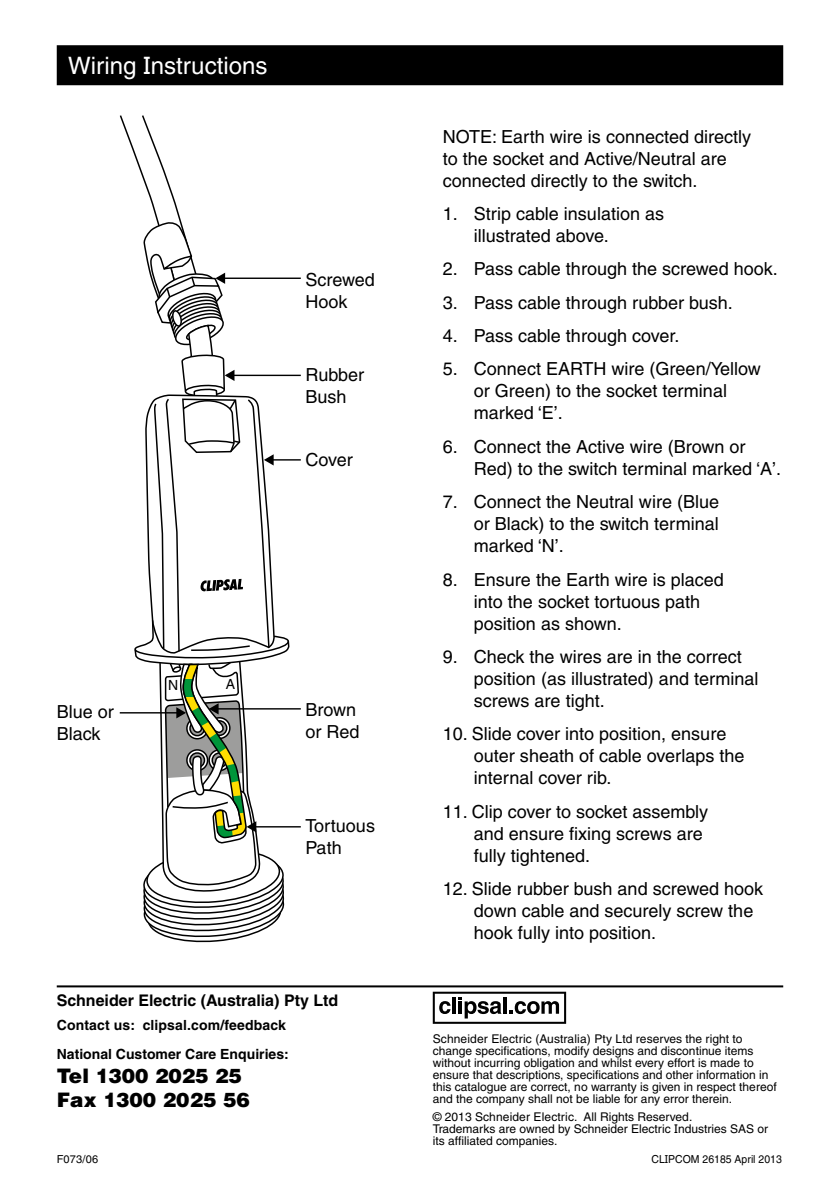
<style>
.page{position:relative;width:840px;height:1191px;background:#fff}
.page>*{position:absolute;margin:0;border:0;box-sizing:border-box;transform-origin:0 0}
.t1{font:500 24px "Helveticasi";color:#fff}
.t2{font:20px/24px "Helvetica Bsi";color:#000}
.t3{font:500 18px/22px "Helveticasi";color:#000}
.t4{font:700 16px "Helveticasi";color:#000}
.t5{font:700 14px/28px "Helveticasi";color:#000}
.t6{font:500 14px "Helveticasi";color:#000}
.t7{font:500 12px/12px "Helveticasi";color:#000}
.t8{font:500 11px "Helveticasi";color:#000;scale:.95 1}
.t9{font:500 11px "Helveticasi";color:#000}
</style>
<div class="page">
<hr style="left:57px;top:985px;width:725px;height:2px;background:#000">
<svg style="left:432px;top:991px;width:134px;height:32px"></svg>
<div style="left:57px;top:45px;width:725px;height:40px;background:#000"></div>
<hr style="left:211px;top:708px;width:89px;height:1px;background:#000">
<hr style="left:266px;top:459px;width:34px;height:1px;background:#000">
<hr style="left:226px;top:375px;width:74px;height:1px;background:#000">
<hr style="left:217px;top:277px;width:83px;height:2px;background:#000">
<hr style="left:248px;top:826px;width:52px;height:1px;background:#000">
<svg style="left:119px;top:115px;width:171px;height:828px"></svg>
<h1 class="t1" style="left:68px;top:52px;width:201px">Wiring Instructions</h1>
<p class="t3" style="left:305px;top:268px;width:71px">Screwed<br>Hook</p>
<p class="t3" style="left:305px;top:364px;width:60px">Rubber<br>Bush</p>
<p class="t3" style="left:305px;top:448px;width:49px">Cover</p>
<p class="t3" style="left:57px;top:700px;width:59px">Blue or<br>Black</p>
<p class="t6" style="left:168px;top:677px;width:12px">N</p>
<p class="t6" style="left:226px;top:675px;width:11px">A</p>
<p class="t3" style="left:305px;top:698px;width:56px">Brown or Red</p>
<p class="t3" style="left:305px;top:815px;width:71px">Tortuous<br>Path</p>
<p class="t4" style="left:57px;top:991px;width:283px">Schneider Electric (Australia) Pty Ltd</p>
<p class="t5" style="left:57px;top:1011px;width:233px">Contact us: clipsal.com/feedback<br>National Customer Care Enquiries:</p>
<p class="t2" style="left:57px;top:1062px;width:194px">Tel 1300 2025 25<br>Fax 1300 2025 56</p>
<p class="t3" style="left:442px;top:125px;width:310px">NOTE: Earth wire is connected directly to the socket and Active/Neutral are connected directly to the switch.</p>
<p class="t3" style="left:473px;top:203px;width:191px;text-indent:-31px">1. Strip cable insulation as illustrated above.</p>
<p class="t3" style="left:442px;top:258px;width:336px">2. Pass cable through the screwed hook.</p>
<p class="t3" style="left:442px;top:291px;width:291px">3. Pass cable through rubber bush.</p>
<p class="t3" style="left:442px;top:325px;width:238px">4. Pass cable through cover.</p>
<p class="t3" style="left:473px;top:358px;width:288px;text-indent:-31px">5. Connect EARTH wire (Green/Yellow or Green) to the socket terminal marked ‘E’.</p>
<p class="t3" style="left:473px;top:435px;width:308px;text-indent:-31px">6. Connect the Active wire (Brown or<br>Red) to the switch terminal marked ‘A’.</p>
<p class="t3" style="left:473px;top:491px;width:246px;text-align:justify;text-indent:-31px">7. Connect the Neutral wire (Blue or Black) to the switch terminal marked ‘N’.</p>
<p class="t3" style="left:473px;top:568px;width:251px;text-indent:-31px">8. Ensure the Earth wire is placed into the socket tortuous path position as shown.</p>
<p class="t3" style="left:473px;top:645px;width:286px;text-indent:-31px">9. Check the wires are in the correct position (as illustrated) and terminal screws are tight.</p>
<p class="t3" style="left:473px;top:723px;width:272px;text-indent:-31px">10. Slide cover into position, ensure outer sheath of cable overlaps the internal cover rib.</p>
<p class="t3" style="left:473px;top:800px;width:236px;text-indent:-31px">11. Clip cover to socket assembly and ensure fixing screws are fully tightened.</p>
<p class="t3" style="left:473px;top:877px;width:291px;text-indent:-31px">12. Slide rubber bush and screwed hook down cable and securely screw the hook fully into position.</p>
<p class="t7" style="left:432px;top:1033px;width:345px">Schneider Electric (Australia) Pty Ltd reserves the right to change specifications, modify designs and discontinue items without incurring obligation and whilst every effort is made to ensure that descriptions, specifications and other information in this catalogue are correct, no warranty is given in respect thereof and the company shall not be liable for any error therein.</p>
<p class="t7" style="left:432px;top:1110px;width:337px">© 2013 Schneider Electric. All Rights Reserved.<br>Trademarks are owned by Schneider Electric Industries SAS or its affiliated companies.</p>
<p class="t9" style="left:57px;top:1152px;width:43px">F073/06</p>
<p class="t8" style="left:651px;top:1153px;width:138px">CLIPCOM 26185 April 2013</p>
</div>
